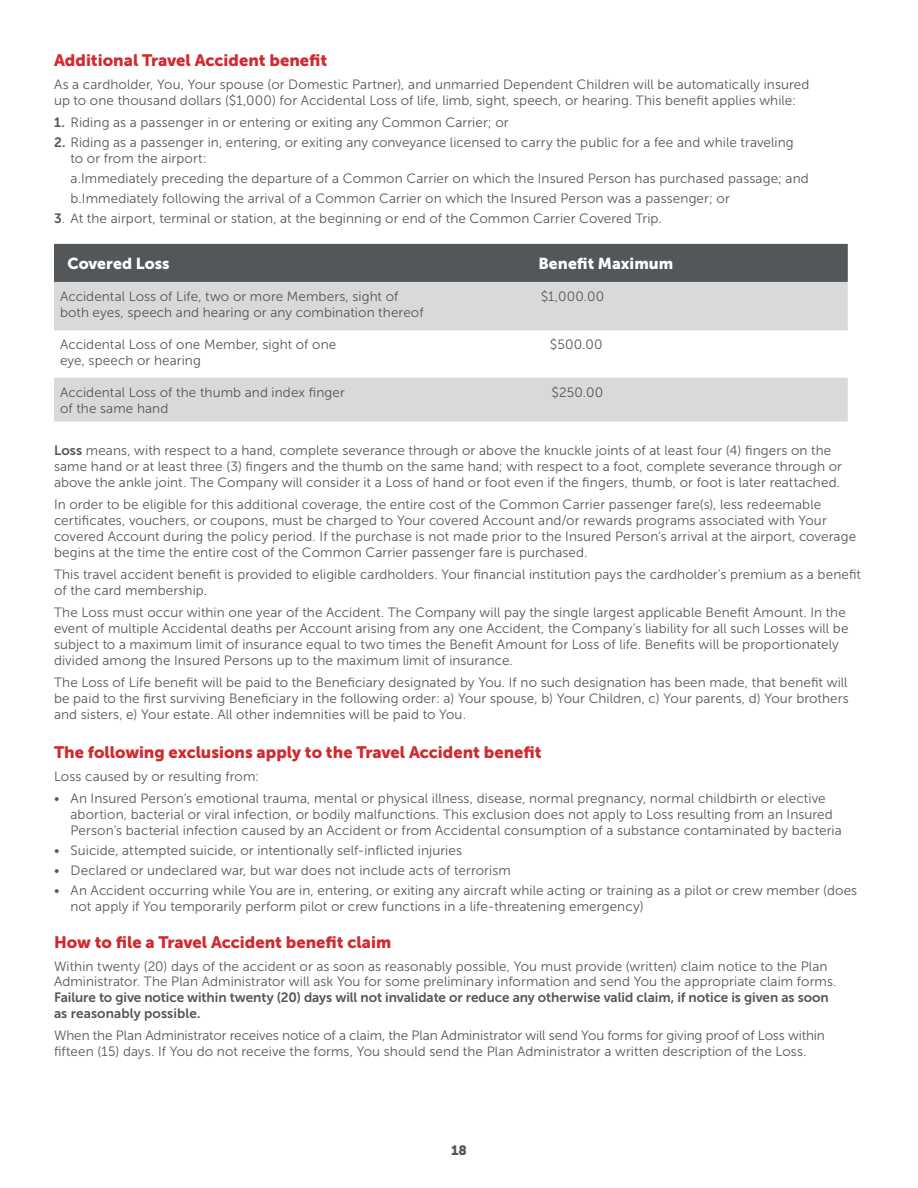
<style>
.page{position:relative;width:918px;height:1188px;background:#fff}
.page>*{position:absolute;margin:0;border:0;box-sizing:border-box;transform-origin:0 0}
.t1{font:16.5px "Museo Sans 900";color:#d12a2e}
.t2{font:15.75px "Museo Sans 900";color:#fff}
.t3{font:13.5px/15.8px "Museo Sans 300";letter-spacing:.005em;color:#54575a}
.t4{font:13.5px/15.8px "Museo Sans 700";letter-spacing:-.005em;color:#54575a}
.t5{font:13.5px "Museo Sans 900";color:#54575a}
.s1{font-family:"Museo Sans 700"}
</style>
<div class="page">
<div style="left:54px;top:244px;width:794px;height:38px;background:#54575a"></div>
<svg style="left:54px;top:282px;width:794px;height:139px;fill:#d9d9d9"></svg>
<p class="t1" style="left:54px;top:51px;width:275px">Additional Travel Accident benefit</p>
<p class="t3" style="left:54px;top:76px;width:757px">As a cardholder, You, Your spouse (or Domestic Partner), and unmarried Dependent Children will be automatically insured up to one thousand dollars ($1,000) for Accidental Loss of life, limb, sight, speech, or hearing. This benefit applies while:</p>
<p class="t3" style="left:54px;top:115px;width:456px"><span class="s1">1.</span> Riding as a passenger in or entering or exiting any Common Carrier; or</p>
<p class="t3" style="left:71px;top:135px;width:725px;text-indent:-16px"><span class="s1">2.</span> Riding as a passenger in, entering, or exiting any conveyance licensed to carry the public for a fee and while traveling to or from the airport:</p>
<p class="t3" style="left:71px;top:168px;width:740px;line-height:20.1px">a.Immediately preceding the departure of a Common Carrier on which the Insured Person has purchased passage; and b.Immediately following the arrival of a Common Carrier on which the Insured Person was a passenger; or</p>
<p class="t3" style="left:54px;top:211px;width:609px"><span class="s1">3</span>. At the airport, terminal or station, at the beginning or end of the Common Carrier Covered Trip.</p>
<p class="t2" style="left:68px;top:255px;width:104px">Covered Loss</p>
<p class="t2" style="left:538px;top:255px;width:136px">Benefit Maximum</p>
<p class="t3" style="left:60px;top:289px;width:365px">Accidental Loss of Life, two or more Members, sight of both eyes, speech and hearing or any combination thereof</p>
<p class="t3" style="left:541px;top:289px;width:65px">$1,000.00</p>
<p class="t3" style="left:60px;top:337px;width:278px">Accidental Loss of one Member, sight of one eye, speech or hearing</p>
<p class="t3" style="left:550px;top:337px;width:54px">$500.00</p>
<p class="t3" style="left:60px;top:384px;width:286px">Accidental Loss of the thumb and index finger of the same hand</p>
<p class="t3" style="left:552px;top:384px;width:53px">$250.00</p>
<p class="t3" style="left:54px;top:443px;width:790px"><span class="s1">Loss</span> means, with respect to a hand, complete severance through or above the knuckle joints of at least four (4) fingers on the same hand or at least three (3) fingers and the thumb on the same hand; with respect to a foot, complete severance through or above the ankle joint. The Company will consider it a Loss of hand or foot even if the fingers, thumb, or foot is later reattached.</p>
<p class="t3" style="left:54px;top:497px;width:804px">In order to be eligible for this additional coverage, the entire cost of the Common Carrier passenger fare(s), less redeemable certificates, vouchers, or coupons, must be charged to Your covered Account and/or rewards programs associated with Your covered Account during the policy period. If the purchase is not made prior to the Insured Person’s arrival at the airport, coverage begins at the time the entire cost of the Common Carrier passenger fare is purchased.</p>
<p class="t3" style="left:54px;top:567px;width:809px">This travel accident benefit is provided to eligible cardholders. Your financial institution pays the cardholder’s premium as a benefit of the card membership.</p>
<p class="t3" style="left:54px;top:605px;width:796px">The Loss must occur within one year of the Accident. The Company will pay the single largest applicable Benefit Amount. In the event of multiple Accidental deaths per Account arising from any one Accident, the Company’s liability for all such Losses will be subject to a maximum limit of insurance equal to two times the Benefit Amount for Loss of life. Benefits will be proportionately divided among the Insured Persons up to the maximum limit of insurance.</p>
<p class="t3" style="left:54px;top:675px;width:796px;text-align:justify">The Loss of Life benefit will be paid to the Beneficiary designated by You. If no such designation has been made, that benefit will be paid to the first surviving Beneficiary in the following order: a) Your spouse, b) Your Children, c) Your parents, d) Your brothers and sisters, e) Your estate. All other indemnities will be paid to You.</p>
<p class="t1" style="left:54px;top:743px;width:489px">The following exclusions apply to the Travel Accident benefit</p>
<p class="t3" style="left:54px;top:768px;width:207px">Loss caused by or resulting from:</p>
<p class="t3" style="left:70px;top:791px;width:773px;text-indent:-16px">• An Insured Person’s emotional trauma, mental or physical illness, disease, normal pregnancy, normal childbirth or elective abortion, bacterial or viral infection, or bodily malfunctions. This exclusion does not apply to Loss resulting from an Insured<br>Person’s bacterial infection caused by an Accident or from Accidental consumption of a substance contaminated by bacteria</p>
<p class="t3" style="left:54px;top:842px;width:410px">• Suicide, attempted suicide, or intentionally self-inflicted injuries</p>
<p class="t3" style="left:54px;top:863px;width:458px">• Declared or undeclared war, but war does not include acts of terrorism</p>
<p class="t3" style="left:70px;top:883px;width:788px;text-indent:-16px">• An Accident occurring while You are in, entering, or exiting any aircraft while acting or training as a pilot or crew member (does not apply if You temporarily perform pilot or crew functions in a life-threatening emergency)</p>
<p class="t1" style="left:54px;top:933px;width:339px">How to file a Travel Accident benefit claim</p>
<p class="t3" style="left:54px;top:958px;width:784px">Within twenty (20) days of the accident or as soon as reasonably possible, You must provide (written) claim notice to the Plan<br>Administrator. The Plan Administrator will ask You for some preliminary information and send You the appropriate claim forms.</p>
<p class="t4" style="left:54px;top:990px;width:776px">Failure to give notice within twenty (20) days will not invalidate or reduce any otherwise valid claim, if notice is given as soon as reasonably possible.</p>
<p class="t3" style="left:54px;top:1028px;width:772px">When the Plan Administrator receives notice of a claim, the Plan Administrator will send You forms for giving proof of Loss within fifteen (15) days. If You do not receive the forms, You should send the Plan Administrator a written description of the Loss.</p>
<p class="t5" style="left:451px;top:1143px;width:17px">18</p>
</div>
